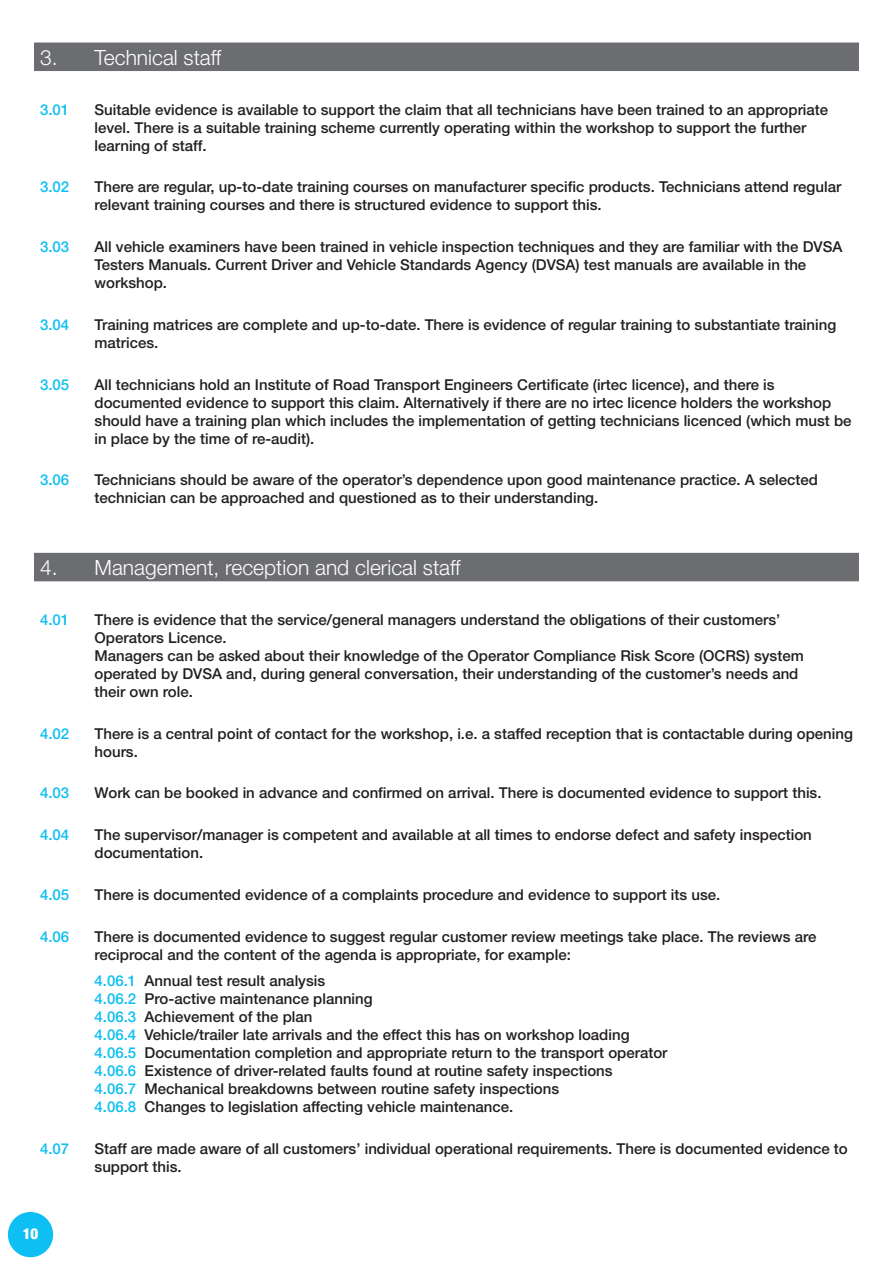
<style>
.page{position:relative;width:893px;height:1263px;background:#fff}
.page>*{position:absolute;margin:0;border:0;box-sizing:border-box;transform-origin:0 0}
.t1{font:300 21px "Helvetica Neue";color:#fff}
.t2{font:500 15px/18px "Helvetica Neue";color:#231f20}
.t3{font:500 15px "Helvetica Neue";color:#0dbff2}
.t4{font:900 condensed 15px "Helvetica Neue";color:#fff}
.s1{color:#0dbff2}
</style>
<div class="page">
<div style="left:8px;top:1212px;width:45px;height:45px;background:#0dbff2;border-radius:50%"></div>
<div style="left:34px;top:553px;width:825px;height:28px;background:#6c6d70"></div>
<div style="left:34px;top:43px;width:825px;height:28px;background:#6c6d70"></div>
<p class="t1" style="left:40px;top:45px;width:19px">3.</p>
<p class="t1" style="left:95px;top:45px;width:128px">Technical staff</p>
<p class="t3" style="left:40px;top:100px;width:31px">3.01</p>
<p class="t2" style="left:95px;top:100px;width:735px">Suitable evidence is available to support the claim that all technicians have been trained to an appropriate level. There is a suitable training scheme currently operating within the workshop to support the further learning of staff.</p>
<p class="t3" style="left:40px;top:178px;width:31px">3.02</p>
<p class="t2" style="left:95px;top:178px;width:748px">There are regular, up-to-date training courses on manufacturer specific products. Technicians attend regular relevant training courses and there is structured evidence to support this.</p>
<p class="t3" style="left:40px;top:238px;width:31px">3.03</p>
<p class="t2" style="left:95px;top:238px;width:749px">All vehicle examiners have been trained in vehicle inspection techniques and they are familiar with the DVSA<br>Testers Manuals. Current Driver and Vehicle Standards Agency (DVSA) test manuals are available in the workshop.</p>
<p class="t3" style="left:40px;top:316px;width:31px">3.04</p>
<p class="t2" style="left:95px;top:315px;width:743px">Training matrices are complete and up-to-date. There is evidence of regular training to substantiate training matrices.</p>
<p class="t3" style="left:40px;top:375px;width:31px">3.05</p>
<p class="t2" style="left:95px;top:375px;width:758px">All technicians hold an Institute of Road Transport Engineers Certificate (irtec licence), and there is documented evidence to support this claim. Alternatively if there are no irtec licence holders the workshop should have a training plan which includes the implementation of getting technicians licenced (which must be in place by the time of re-audit).</p>
<p class="t3" style="left:40px;top:471px;width:31px">3.06</p>
<p class="t2" style="left:95px;top:471px;width:725px">Technicians should be aware of the operator’s dependence upon good maintenance practice. A selected technician can be approached and questioned as to their understanding.</p>
<p class="t1" style="left:40px;top:555px;width:19px">4.</p>
<p class="t1" style="left:95px;top:555px;width:368px">Management, reception and clerical staff</p>
<p class="t3" style="left:40px;top:611px;width:31px">4.01</p>
<p class="t2" style="left:95px;top:610px;width:687px">There is evidence that the service/general managers understand the obligations of their customers’<br>Operators Licence.</p>
<p class="t2" style="left:95px;top:646px;width:711px">Managers can be asked about their knowledge of the Operator Compliance Risk Score (OCRS) system operated by DVSA and, during general conversation, their understanding of the customer’s needs and</p>
<p class="t2" style="left:95px;top:682px;width:100px">their own role.</p>
<p class="t3" style="left:40px;top:724px;width:31px">4.02</p>
<p class="t2" style="left:95px;top:724px;width:760px">There is a central point of contact for the workshop, i.e. a staffed reception that is contactable during opening hours.</p>
<p class="t3" style="left:40px;top:784px;width:31px">4.03</p>
<p class="t2" style="left:95px;top:784px;width:728px">Work can be booked in advance and confirmed on arrival. There is documented evidence to support this.</p>
<p class="t3" style="left:40px;top:826px;width:31px">4.04</p>
<p class="t2" style="left:95px;top:826px;width:719px">The supervisor/manager is competent and available at all times to endorse defect and safety inspection documentation.</p>
<p class="t3" style="left:40px;top:885px;width:31px">4.05</p>
<p class="t2" style="left:95px;top:885px;width:627px">There is documented evidence of a complaints procedure and evidence to support its use.</p>
<p class="t3" style="left:40px;top:927px;width:31px">4.06</p>
<p class="t2" style="left:95px;top:927px;width:723px">There is documented evidence to suggest regular customer review meetings take place. The reviews are reciprocal and the content of the agenda is appropriate, for example:</p>
<p class="t2" style="left:95px;top:971px;width:232px"><span class="s1">4.06.1</span> Annual test result analysis</p>
<p class="t2" style="left:95px;top:989px;width:280px"><span class="s1">4.06.2</span> Pro-active maintenance planning</p>
<p class="t2" style="left:95px;top:1007px;width:219px"><span class="s1">4.06.3</span> Achievement of the plan</p>
<p class="t2" style="left:95px;top:1025px;width:537px"><span class="s1">4.06.4</span> Vehicle/trailer late arrivals and the effect this has on workshop loading</p>
<p class="t2" style="left:95px;top:1043px;width:574px"><span class="s1">4.06.5</span> Documentation completion and appropriate return to the transport operator</p>
<p class="t2" style="left:95px;top:1061px;width:520px"><span class="s1">4.06.6</span> Existence of driver-related faults found at routine safety inspections</p>
<p class="t2" style="left:95px;top:1079px;width:466px"><span class="s1">4.06.7</span> Mechanical breakdowns between routine safety inspections</p>
<p class="t2" style="left:95px;top:1097px;width:420px"><span class="s1">4.06.8</span> Changes to legislation affecting vehicle maintenance.</p>
<p class="t3" style="left:40px;top:1139px;width:31px">4.07</p>
<p class="t2" style="left:95px;top:1139px;width:755px">Staff are made aware of all customers’ individual operational requirements. There is documented evidence to support this.</p>
<p class="t4" style="left:23px;top:1225px;width:17px">10</p>
</div>
